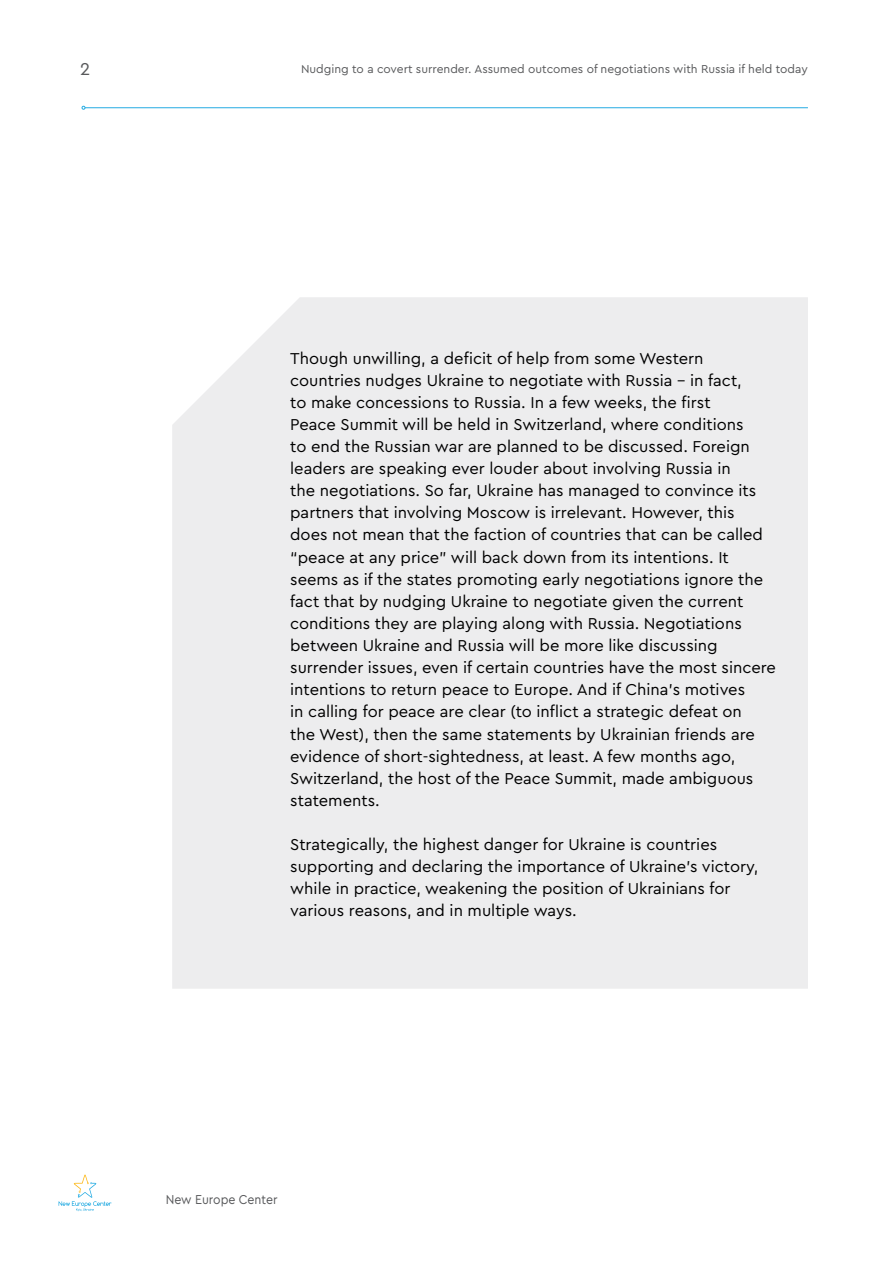
<style>
.page{position:relative;width:893px;height:1263px;background:#fff}
.page>*{position:absolute;margin:0;border:0;box-sizing:border-box;transform-origin:0 0}
.t1{font:18px "Cera Pro";color:#58595b}
.основной_текст{font:16.5px/22px "Cera Pro";color:#000}
.t2{font:13.5px "Cera Pro";letter-spacing:-.005em;color:#58595b;scale:.91 1}
.t3{font:12px "Cera Pro";color:#58595b}
</style>
<div class="page">
<hr style="left:85px;top:107px;width:723px;height:1px;background:#24abe2">
<svg style="left:59px;top:1174px;width:53px;height:37px"></svg>
<div style="left:172px;top:297px;width:636px;height:692px;background:#ededee"></div>
<p class="t1" style="left:80px;top:57px;width:12px">2</p>
<p class="t3" style="left:301px;top:61px;width:508px">Nudging to a covert surrender. Assumed outcomes of negotiations with Russia if held today</p>
<p class="основной_текст" style="left:290px;top:346px;width:487px">Though unwilling, a deficit of help from some Western countries nudges Ukraine to negotiate with Russia – in fact,<br>to make concessions to Russia. In a few weeks, the first<br>Peace Summit will be held in Switzerland, where conditions<br>to end the Russian war are planned to be discussed. Foreign leaders are speaking ever louder about involving Russia in<br>the negotiations. So far, Ukraine has managed to convince its partners that involving Moscow is irrelevant. However, this does not mean that the faction of countries that can be called “peace at any price” will back down from its intentions. It seems as if the states promoting early negotiations ignore the fact that by nudging Ukraine to negotiate given the current conditions they are playing along with Russia. Negotiations between Ukraine and Russia will be more like discussing surrender issues, even if certain countries have the most sincere intentions to return peace to Europe. And if China’s motives<br>in calling for peace are clear (to inflict a strategic defeat on<br>the West), then the same statements by Ukrainian friends are evidence of short-sightedness, at least. A few months ago, Switzerland, the host of the Peace Summit, made ambiguous statements.</p>
<p class="основной_текст" style="left:290px;top:833px;width:470px">Strategically, the highest danger for Ukraine is countries supporting and declaring the importance of Ukraine’s victory, while in practice, weakening the position of Ukrainians for various reasons, and in multiple ways.</p>
<p class="t2" style="left:166px;top:1190px;width:124px">New Europe Center</p>
</div>
